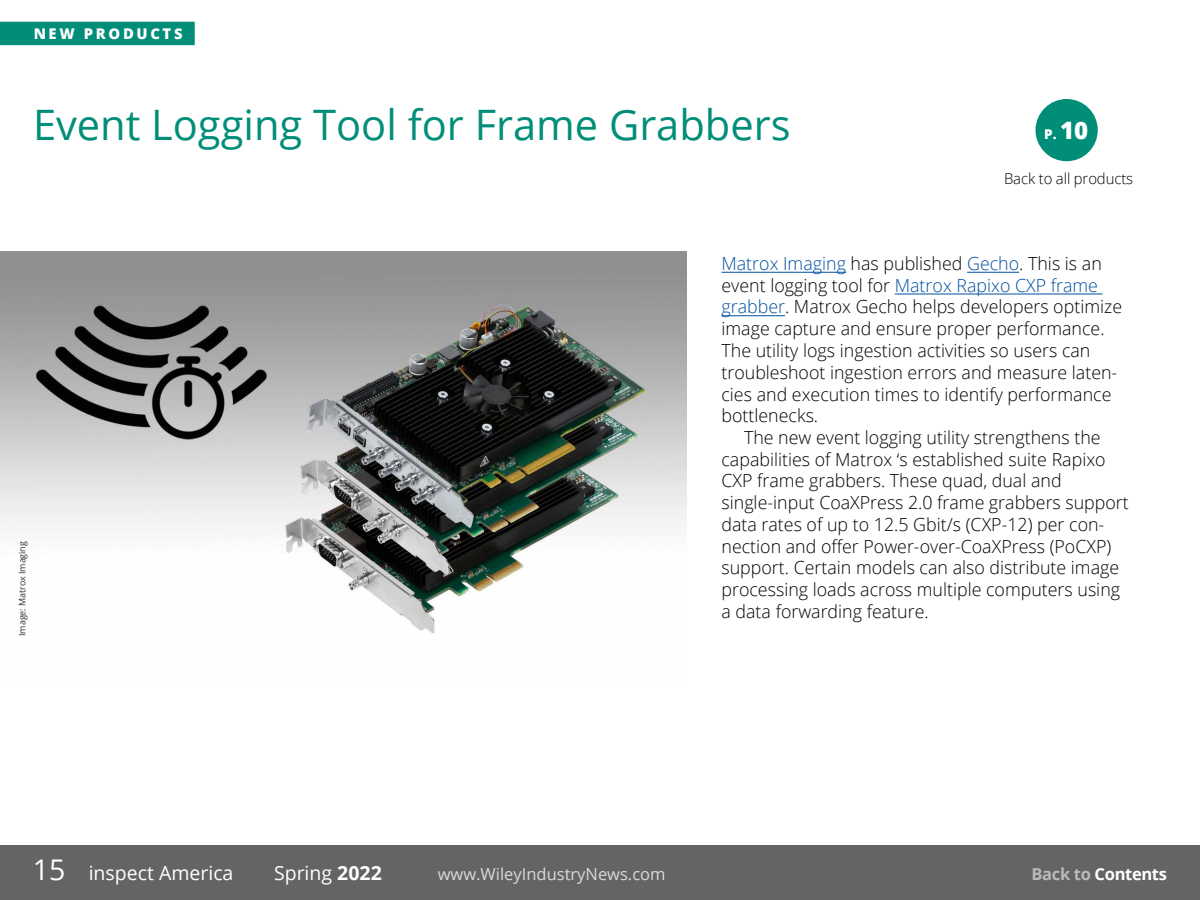
<style>
.page{position:relative;width:1200px;height:900px;background:#fff}
.page>*{position:absolute;margin:0;border:0;box-sizing:border-box;transform-origin:0 0}
.t1{font:42px "Open Sans";color:#008e79}
.t2{font:28.5px "Open Sans";color:#fff}
.t3{font:19.5px "Open Sans";color:#fff}
.t4{font:300 18px/21.8px "Open Sans";color:#000}
.t5{font:18px "Open Sans";color:#fff}
.t6{font:16.5px "Open Sans";color:#dadada}
.t7{font:700 16.5px "Open Sans";letter-spacing:-.02em;color:#fff}
.t8{font:300 15px "Open Sans";letter-spacing:-.005em;color:#000}
.t9{font:800 14.77px "Open Sans";letter-spacing:.18em;color:#fff}
.t10{font:800 13.5px "Open Sans";color:#fff}
.t11{font:9px "Open Sans";letter-spacing:-.005em;color:#333}
.s1{font-size:24px}
.s2{color:#004f9f}
.s3{font-weight:700}
.s4{color:#b9b9b9}
.s5{font-size:27px}
</style>
<div class="page">
<img style="left:0;top:251px;width:687px;height:383px">
<hr style="left:722px;top:272px;width:124px;height:1px;background:#004f9f">
<hr style="left:967px;top:272px;width:52px;height:1px;background:#004f9f">
<hr style="left:895px;top:294px;width:208px;height:1px;background:#004f9f">
<hr style="left:722px;top:315px;width:63px;height:1px;background:#004f9f">
<div style="left:0;top:845px;width:1200px;height:55px;background:#646464"></div>
<div style="left:0;top:22px;width:195px;height:23px;background:#008e79"></div>
<div style="left:1036px;top:99px;width:62px;height:62px;background:#008e79;border-radius:50%"></div>
<p class="t9" style="left:34px;top:22px;width:29px">NEW</p>
<p class="t9" style="left:84px;top:22px;width:99px">PRODUC TS</p>
<h1 class="t1" style="left:33px;top:95px;width:759px">Event Logging Tool for Frame Grabbers</h1>
<p class="t10" style="left:1044px;top:124px;width:46px">P. <span class="s1">10</span></p>
<p class="t8" style="left:1004px;top:168px;width:131px">Back to all products</p>
<p class="t11" style="left:16px;top:636px;width:96px;rotate:-90deg">Image: Matrox Imaging</p>
<p class="t4" style="left:722px;top:252px;width:402px"><span class="s2">Matrox Imaging</span> has published <span class="s2">Gecho</span>. This is an event logging tool for <span class="s2">Matrox Rapixo CXP frame grabber</span>. Matrox Gecho helps developers optimize image capture and ensure proper performance.<br>The utility logs ingestion activities so users can troubleshoot ingestion errors and measure laten&shy;cies and execution times to identify performance bottlenecks.</p>
<p class="t4" style="left:722px;top:426px;width:409px;text-indent:23px">The new event logging utility strengthens the capabilities of Matrox ‘s established suite Rapixo CXP frame grabbers. These quad, dual and single-input CoaXPress 2.0 frame grabbers support data rates of up to 12.5 Gbit/s (CXP-12) per con&shy;nection and offer Power-over-CoaXPress (PoCXP) support. Certain models can also distribute image processing loads across multiple computers using a data forwarding feature.</p>
<h2 class="t2" style="left:33px;top:850px;width:34px">15</h2>
<p class="t3" style="left:89px;top:859px;width:146px">inspect America</p>
<p class="t3" style="left:274px;top:859px;width:109px">Spring <span class="s3">2022</span></p>
<p class="t6" style="left:438px;top:862px;width:229px">www.WileyIndustryNews.com</p>
<p class="t7" style="left:1032px;top:862px;width:137px"><span class="s4">Back to</span> Contents</p>
<p class="t5" style="left:33px;top:862px;width:180px"><span class="s5">15</span> inspect America</p>
</div>
